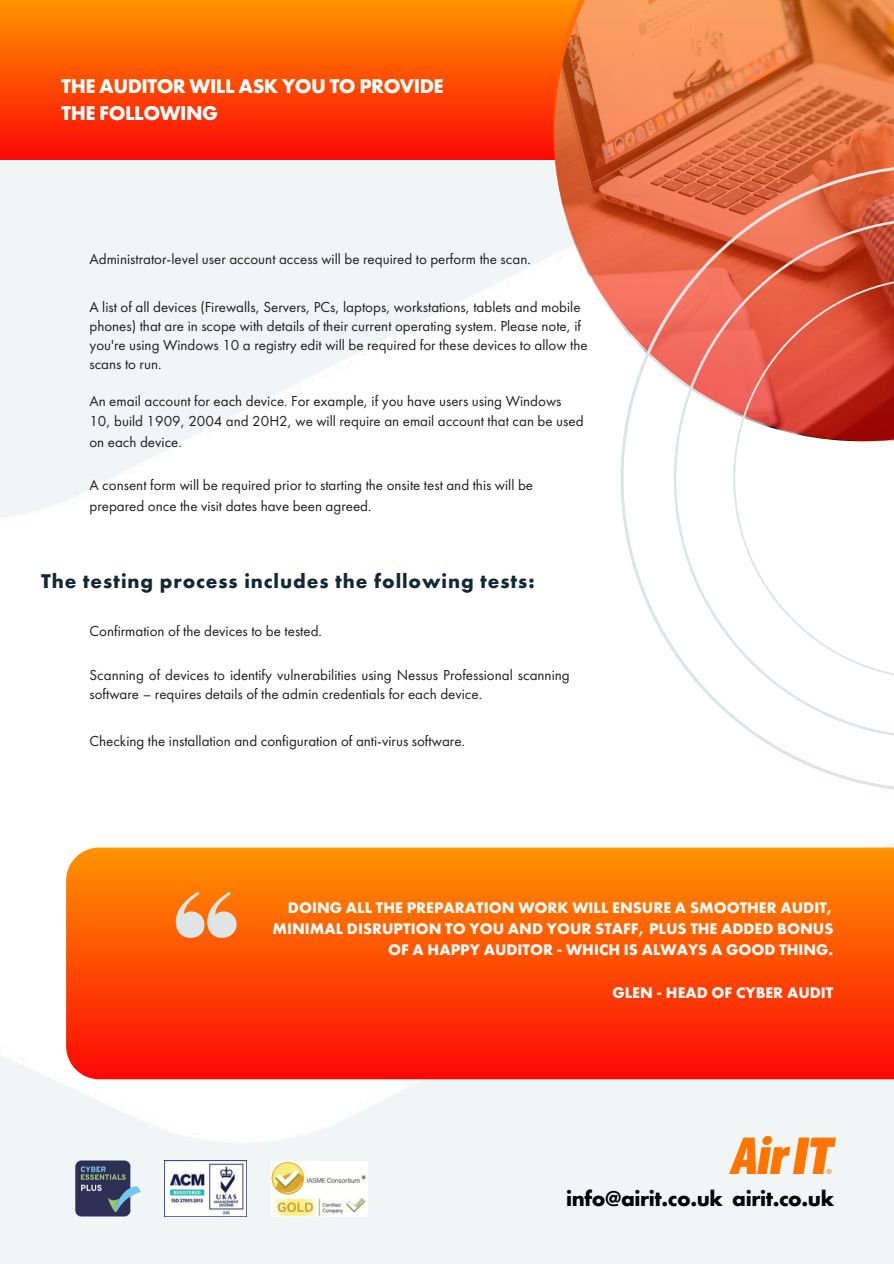
<style>
.page{position:relative;width:894px;height:1264px;background:#fff}
.page>*{position:absolute;margin:0;border:0;box-sizing:border-box;transform-origin:0 0}
.t1{font:700 22.35px "Futura Cyrillic";letter-spacing:-.02em;color:#000}
.t2{font:700 20.7px "Futura Cyrillic";letter-spacing:.045em;color:#112935}
.t3{font:700 20.7px/27px "Futura Cyrillic";letter-spacing:-.025em;color:#fff}
.t4{font:700 15.9px/21.3px "Futura Cyrillic";color:#f6fbfa;text-align:right}
.t5{font:15px/19.2px "Futura Cyrillic";color:#1f1f1f}
</style>
<div class="page">
<img style="left:0;top:159px;width:552px;height:359px">
<img style="left:0;top:843px;width:893px;height:420px">
<div style="left:0;top:0;width:893px;height:159px;background:linear-gradient(to bottom,#ff9400,#fc0806)"></div>
<svg style="left:66px;top:847px;width:827px;height:232px;background:#fd4e04"></svg>
<svg style="left:176px;top:891px;width:60px;height:46px;background:#edad77"></svg>
<svg style="left:552px;top:0;width:341px;height:324px;background:#e48150"></svg>
<svg style="left:620px;top:166px;width:273px;height:623px"></svg>
<img style="left:729px;top:1136px;width:106px;height:37px">
<img style="left:271px;top:1161px;width:97px;height:55px">
<img style="left:164px;top:1160px;width:82px;height:55px">
<img style="left:69px;top:1154px;width:78px;height:68px">
<h5 class="t3" style="left:62px;top:72px;width:383px">THE AUDITOR WILL ASK YOU TO PROVIDE<br>THE FOLLOWING</h5>
<h5 class="t5" style="left:89px;top:249px;width:443px">Administrator-level user account access will be required to perform the scan.</h5>
<h5 class="t5" style="left:89px;top:297px;width:499px">A list of all devices (Firewalls, Servers, PCs, laptops, workstations, tablets and mobile phones) that are in scope with details of their current operating system. Please note, if you're using Windows 10 a registry edit will be required for these devices to allow the scans to run.</h5>
<h5 class="t5" style="left:89px;top:391px;width:495px;line-height:20.2px">An email account for each device. For example, if you have users using Windows<br>10, build 1909, 2004 and 20H2, we will require an email account that can be used on each device.</h5>
<h5 class="t5" style="left:89px;top:474px;width:445px;line-height:21.3px">A consent form will be required prior to starting the onsite test and this will be prepared once the visit dates have been agreed.</h5>
<h5 class="t2" style="left:41px;top:567px;width:495px">The testing process includes the following tests:</h5>
<p class="t5" style="left:89px;top:621px;width:234px">Confirmation of the devices to be tested.</p>
<h5 class="t5" style="left:89px;top:664px;width:481px">Scanning of devices to identify vulnerabilities using Nessus Professional scanning software – requires details of the admin credentials for each device.</h5>
<h5 class="t5" style="left:89px;top:731px;width:377px">Checking the installation and configuration of anti-virus software.</h5>
<h3 class="t4" style="left:272px;top:896px;width:562px">DOING ALL THE PREPARATION WORK WILL ENSURE A SMOOTHER AUDIT,<br>MINIMAL DISRUPTION TO YOU AND YOUR STAFF, PLUS THE ADDED BONUS<br>OF A HAPPY AUDITOR - WHICH IS ALWAYS A GOOD THING.</h3>
<h3 class="t4" style="left:612px;top:982px;width:222px">GLEN - HEAD OF CYBER AUDIT</h3>
<p class="t1" style="left:566px;top:1184px;width:269px">info@airit.co.uk airit.co.uk</p>
</div>
